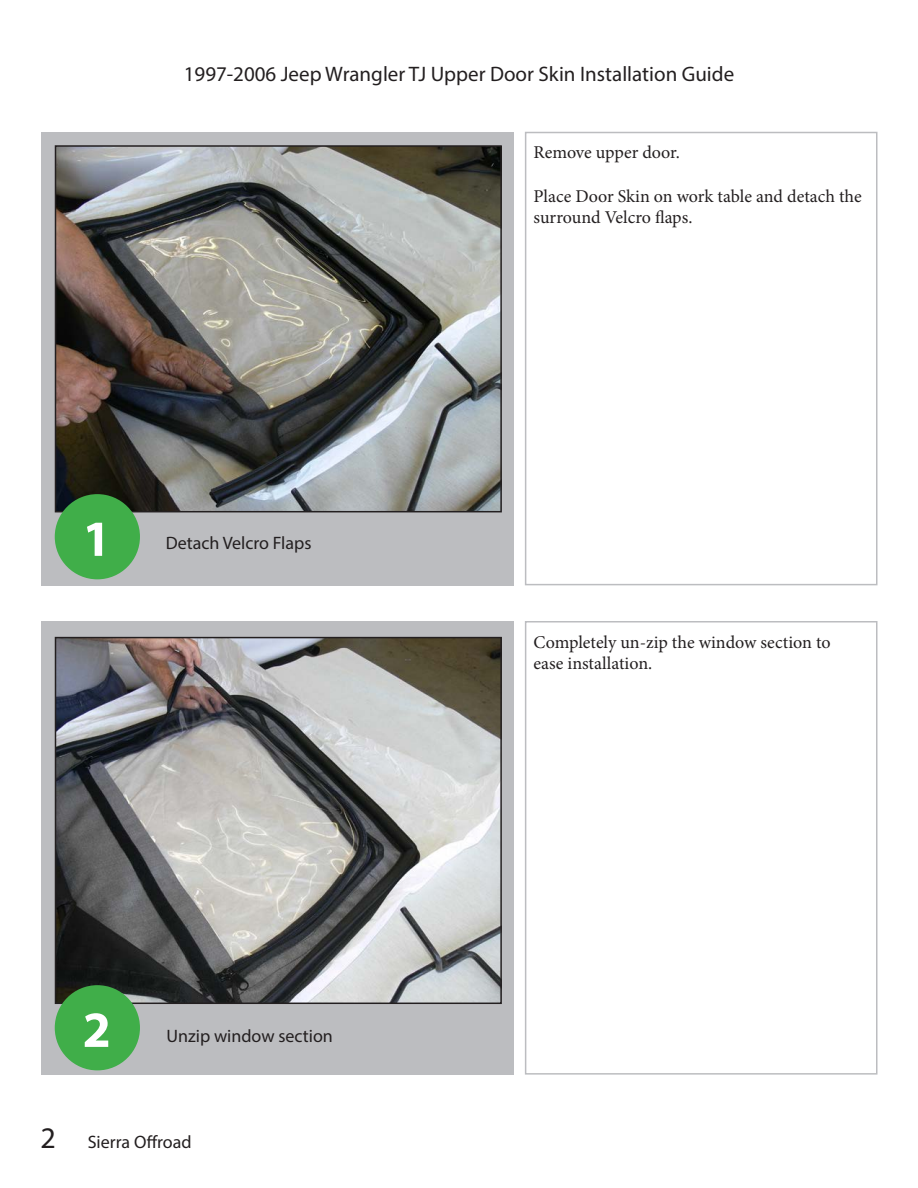
<style>
.page{position:relative;width:918px;height:1188px;background:#fff}
.page>*{position:absolute;margin:0;border:0;box-sizing:border-box;transform-origin:0 0}
.t1{font:700 51px "Myriad Pro";color:#fff}
.t2{font:21px "Myriad Pro";color:#231f20}
.t3{font:18px/21.6px "Minion Pro";color:#231f20}
.t4{font:18px "Myriad Pro";color:#231f20}
.s1{font-size:30px}
</style>
<div class="page">
<div style="left:41px;top:132px;width:472px;height:453px;background:#bcbdc0"></div>
<div style="left:41px;top:621px;width:472px;height:454px;background:#bcbdc0"></div>
<div style="left:525px;top:132px;width:353px;height:453px;border:2px solid #bcbdc0"></div>
<div style="left:525px;top:621px;width:353px;height:454px;border:2px solid #bcbdc0"></div>
<img style="left:58px;top:640px;width:441px;height:361px">
<div style="left:55px;top:637px;width:447px;height:367px;border:2px solid #231f20"></div>
<div style="left:55px;top:985px;width:85px;height:85px;background:#40ae49;border-radius:50%"></div>
<img style="left:58px;top:148px;width:441px;height:361px">
<div style="left:55px;top:145px;width:447px;height:367px;border:2px solid #231f20"></div>
<div style="left:55px;top:494px;width:85px;height:85px;background:#40ae49;border-radius:50%"></div>
<p class="t2" style="left:184px;top:61px;width:552px">1997-2006 Jeep Wrangler TJ Upper Door Skin Installation Guide</p>
<p class="t1" style="left:83px;top:505px;width:30px">1</p>
<p class="t4" style="left:166px;top:532px;width:147px">Detach Velcro Flaps</p>
<p class="t1" style="left:83px;top:996px;width:30px">2</p>
<p class="t4" style="left:166px;top:1025px;width:168px">Unzip window section</p>
<p class="t4" style="left:40px;top:1130px;width:153px"><span class="s1">2</span> Sierra Offroad</p>
<p class="t3" style="left:534px;top:142px;width:148px">Remove upper door.</p>
<p class="t3" style="left:534px;top:185px;width:330px">Place Door Skin on work table and detach the surround Velcro flaps.</p>
<p class="t3" style="left:534px;top:631px;width:299px">Completely un-zip the window section to ease installation.</p>
</div>
